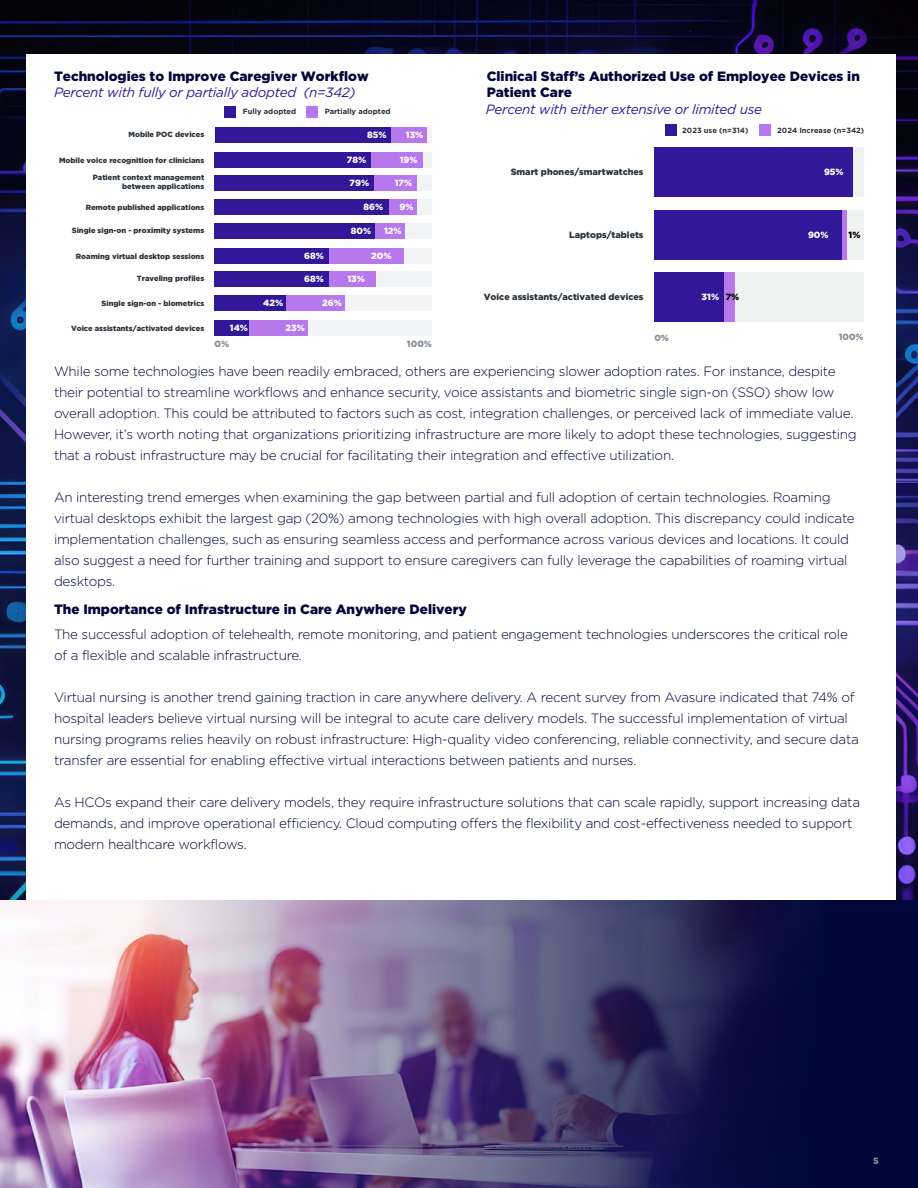
<style>
.page{position:relative;width:918px;height:1188px;background:#fff}
.page>*{position:absolute;margin:0;border:0;box-sizing:border-box;transform-origin:0 0}
.t1{font:300 13.5px/21px "Gotham";letter-spacing:-.02em;color:#000839}
.t2{font:900 13.5px/16.2px "Gotham";color:#000839}
.t3{font:italic 13.5px "Gotham";letter-spacing:-.02em;color:#321898}
.t4{font:900 9px "Gotham";color:#2b333a}
.t5{font:900 9px "Gotham";color:#fff}
.t6{font:900 9px "Gotham";color:#858d96}
.t7{font:900 9px "Gotham";color:#000}
.t8{font:900 7.5px/9px "Gotham";color:#2b333a;text-align:right}
.t9{font:700 7.5px "Gotham";color:#2b333a}
.s1{color:#000}
</style>
<div class="page">
<img style="left:0;top:0;width:918px;height:901px">
<div style="left:26px;top:54px;width:870px;height:847px;background:#fff"></div>
<div style="left:0;top:901px;width:918px;height:287px;background:#000839"></div>
<img style="left:0;top:901px;width:139px;height:287px">
<img style="left:139px;top:901px;width:638px;height:287px">
<div style="left:214px;top:199px;width:218px;height:16px;background:#f2f3f4"></div>
<div style="left:214px;top:295px;width:218px;height:16px;background:#f2f3f4"></div>
<div style="left:214px;top:320px;width:218px;height:16px;background:#f2f3f4"></div>
<div style="left:214px;top:175px;width:218px;height:16px;background:#f2f3f4"></div>
<div style="left:214px;top:271px;width:218px;height:16px;background:#f2f3f4"></div>
<div style="left:214px;top:152px;width:218px;height:16px;background:#f2f3f4"></div>
<div style="left:214px;top:248px;width:218px;height:16px;background:#f2f3f4"></div>
<div style="left:215px;top:152px;width:156px;height:16px;background:#321898"></div>
<div style="left:215px;top:248px;width:114px;height:16px;background:#321898"></div>
<div style="left:214px;top:127px;width:218px;height:16px;background:#f2f3f4"></div>
<div style="left:214px;top:223px;width:218px;height:16px;background:#f2f3f4"></div>
<div style="left:215px;top:127px;width:177px;height:16px;background:#321898"></div>
<div style="left:215px;top:223px;width:160px;height:16px;background:#321898"></div>
<div style="left:215px;top:175px;width:160px;height:16px;background:#321898"></div>
<div style="left:215px;top:271px;width:114px;height:16px;background:#321898"></div>
<div style="left:215px;top:199px;width:174px;height:16px;background:#321898"></div>
<div style="left:215px;top:295px;width:71px;height:16px;background:#321898"></div>
<div style="left:215px;top:320px;width:34px;height:16px;background:#321898"></div>
<div style="left:375px;top:175px;width:42px;height:16px;background:#b678ec"></div>
<div style="left:392px;top:127px;width:35px;height:16px;background:#b678ec"></div>
<div style="left:371px;top:152px;width:52px;height:16px;background:#b678ec"></div>
<div style="left:389px;top:199px;width:28px;height:16px;background:#b678ec"></div>
<div style="left:375px;top:223px;width:30px;height:16px;background:#b678ec"></div>
<div style="left:329px;top:248px;width:74px;height:16px;background:#b678ec"></div>
<div style="left:329px;top:271px;width:46px;height:16px;background:#b678ec"></div>
<div style="left:286px;top:295px;width:59px;height:16px;background:#b678ec"></div>
<div style="left:249px;top:320px;width:59px;height:16px;background:#b678ec"></div>
<div style="left:224px;top:106px;width:11px;height:11px;background:#321898"></div>
<div style="left:306px;top:106px;width:11px;height:11px;background:#b678ec"></div>
<div style="left:655px;top:210px;width:209px;height:50px;background:#f0f1f1"></div>
<div style="left:655px;top:272px;width:209px;height:50px;background:#f0f1f1"></div>
<div style="left:655px;top:147px;width:209px;height:50px;background:#f0f1f1"></div>
<div style="left:654px;top:210px;width:188px;height:50px;background:#321898"></div>
<div style="left:654px;top:272px;width:71px;height:50px;background:#321898"></div>
<div style="left:654px;top:147px;width:199px;height:50px;background:#321898"></div>
<div style="left:725px;top:272px;width:10px;height:50px;background:#b678ec"></div>
<div style="left:665px;top:124px;width:11px;height:11px;background:#321898"></div>
<div style="left:759px;top:124px;width:11px;height:11px;background:#b678ec"></div>
<div style="left:842px;top:210px;width:5px;height:50px;background:#b678ec"></div>
<p class="t2" style="left:54px;top:67px;width:316px">Technologies to Improve Caregiver Workflow</p>
<p class="t3" style="left:54px;top:85px;width:303px">Percent with fully or partially adopted (n=342)</p>
<p class="t9" style="left:243px;top:107px;width:55px">Fully adopted</p>
<p class="t9" style="left:325px;top:107px;width:68px">Partially adopted</p>
<p class="t8" style="left:129px;top:130px;width:77px">Mobile POC devices</p>
<p class="t8" style="left:59px;top:155px;width:147px">Mobile voice recognition for clinicians</p>
<p class="t8" style="left:93px;top:173px;width:113px">Patient context management between applications</p>
<p class="t8" style="left:86px;top:202px;width:120px">Remote published applications</p>
<p class="t8" style="left:72px;top:226px;width:134px">Single sign-on - proximity systems</p>
<p class="t8" style="left:76px;top:251px;width:130px">Roaming virtual desktop sessions</p>
<p class="t8" style="left:137px;top:274px;width:69px">Traveling profiles</p>
<p class="t8" style="left:102px;top:298px;width:104px">Single sign-on - biometrics</p>
<p class="t8" style="left:71px;top:323px;width:135px">Voice assistants/activated devices</p>
<p class="t5" style="left:263px;top:298px;width:21px">42%</p>
<p class="t5" style="left:304px;top:251px;width:21px">68%</p>
<p class="t5" style="left:304px;top:274px;width:21px">68%</p>
<p class="t5" style="left:367px;top:129px;width:21px">85%</p>
<p class="t5" style="left:406px;top:129px;width:19px">13%</p>
<p class="t5" style="left:400px;top:155px;width:19px">19%</p>
<p class="t5" style="left:395px;top:177px;width:19px">17%</p>
<p class="t5" style="left:400px;top:202px;width:16px">9%</p>
<p class="t5" style="left:384px;top:225px;width:19px">12%</p>
<p class="t5" style="left:371px;top:251px;width:22px">20%</p>
<p class="t5" style="left:347px;top:155px;width:21px">78%</p>
<p class="t5" style="left:350px;top:177px;width:21px">79%</p>
<p class="t5" style="left:364px;top:202px;width:21px">86%</p>
<p class="t5" style="left:351px;top:225px;width:22px">80%</p>
<p class="t5" style="left:347px;top:274px;width:19px">13%</p>
<p class="t5" style="left:322px;top:298px;width:21px">26%</p>
<p class="t5" style="left:230px;top:323px;width:20px">14%</p>
<p class="t5" style="left:286px;top:323px;width:21px">23%</p>
<p class="t6" style="left:215px;top:339px;width:16px">0%</p>
<p class="t6" style="left:407px;top:339px;width:27px">100%</p>
<p class="t2" style="left:487px;top:67px;width:375px">Clinical Staff’s Authorized Use of Employee Devices in<br>Patient Care</p>
<p class="t3" style="left:486px;top:101px;width:278px">Percent with either extensive or limited use</p>
<p class="t4" style="left:511px;top:166px;width:134px">Smart phones/smartwatches</p>
<p class="t9" style="left:682px;top:126px;width:68px">2023 use (n=314)</p>
<p class="t9" style="left:777px;top:126px;width:88px">2024 Increase (n=342)</p>
<p class="t5" style="left:824px;top:166px;width:21px">95%</p>
<p class="t4" style="left:569px;top:230px;width:76px">Laptops/tablets</p>
<p class="t5" style="left:808px;top:230px;width:22px">90%</p>
<p class="t7" style="left:849px;top:230px;width:13px">1%</p>
<p class="t4" style="left:484px;top:292px;width:161px">Voice assistants/activated devices</p>
<p class="t5" style="left:702px;top:292px;width:39px">31% <span class="s1">7%</span></p>
<p class="t6" style="left:654px;top:333px;width:16px">0%</p>
<p class="t6" style="left:839px;top:332px;width:27px">100%</p>
<p class="t1" style="left:54px;top:360px;width:804px">While some technologies have been readily embraced, others are experiencing slower adoption rates. For instance, despite their potential to streamline workflows and enhance security, voice assistants and biometric single sign-on (SSO) show low overall adoption. This could be attributed to factors such as cost, integration challenges, or perceived lack of immediate value.<br>However, it’s worth noting that organizations prioritizing infrastructure are more likely to adopt these technologies, suggesting that a robust infrastructure may be crucial for facilitating their integration and effective utilization.</p>
<p class="t1" style="left:54px;top:486px;width:802px">An interesting trend emerges when examining the gap between partial and full adoption of certain technologies. Roaming virtual desktops exhibit the largest gap (20%) among technologies with high overall adoption. This discrepancy could indicate implementation challenges, such as ensuring seamless access and performance across various devices and locations. It could also suggest a need for further training and support to ensure caregivers can fully leverage the capabilities of roaming virtual desktops.</p>
<p class="t2" style="left:54px;top:601px;width:414px">The Importance of Infrastructure in Care Anywhere Delivery</p>
<p class="t1" style="left:54px;top:624px;width:795px">The successful adoption of telehealth, remote monitoring, and patient engagement technologies underscores the critical role of a flexible and scalable infrastructure.</p>
<p class="t1" style="left:54px;top:687px;width:806px">Virtual nursing is another trend gaining traction in care anywhere delivery. A recent survey from Avasure indicated that 74% of hospital leaders believe virtual nursing will be integral to acute care delivery models. The successful implementation of virtual nursing programs relies heavily on robust infrastructure: High-quality video conferencing, reliable connectivity, and secure data transfer are essential for enabling effective virtual interactions between patients and nurses.</p>
<p class="t1" style="left:54px;top:792px;width:808px">As HCOs expand their care delivery models, they require infrastructure solutions that can scale rapidly, support increasing data demands, and improve operational efficiency. Cloud computing offers the flexibility and cost-effectiveness needed to support modern healthcare workflows.</p>
<p class="t6" style="left:873px;top:1156px;width:7px">5</p>
</div>
